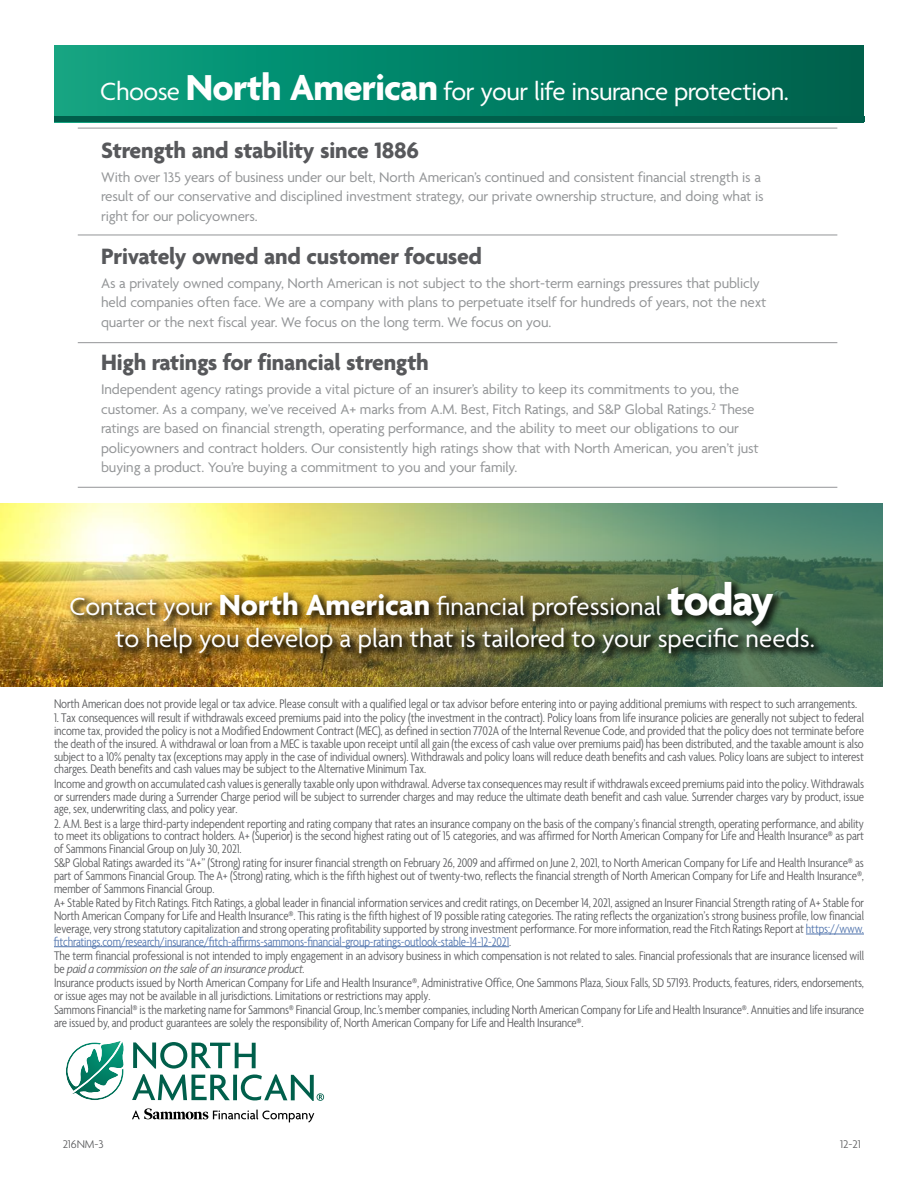
<style>
.page{position:relative;width:918px;height:1188px;background:#fff}
.page>*{position:absolute;margin:0;border:0;box-sizing:border-box;transform-origin:0 0}
.t1{font:27px/32.1px "Agenda";letter-spacing:-.005em;color:#fff}
.t2{font:700 24px "Agenda";letter-spacing:-.01em;color:#57585b}
.t3{font:15px/19.5px "Agenda";letter-spacing:-.01em;color:#939597}
.t4{font:300 condensed 13.5px/12.8px "Agenda";letter-spacing:-.01em;color:#57585b;text-align:justify}
.t5{font:300 12px "Agenda";letter-spacing:-.01em;color:#5a5b5d}
.s1{font-weight:700;font-size:39px}
.s2{font-weight:700;font-size:31.5px}
.s3{font-weight:700;font-size:46.5px}
.s4{color:#4e72ac}
.s5{font-style:italic}
</style>
<div class="page">
<hr style="left:806px;top:934px;width:58px;height:1px;background:#4e72ac">
<hr style="left:54px;top:946px;width:455px;height:1px;background:#4e72ac">
<img style="left:54px;top:45px;width:810px;height:71px">
<img style="left:0;top:504px;width:249px;height:183px">
<hr style="left:78px;top:128px;width:759px;height:1px;background:#939597">
<hr style="left:78px;top:235px;width:759px;height:1px;background:#939597">
<hr style="left:78px;top:342px;width:759px;height:1px;background:#939597">
<hr style="left:78px;top:487px;width:759px;height:1px;background:#939597">
<div style="left:54px;top:116px;width:810px;height:6px;background:#005f4b"></div>
<img style="left:249px;top:504px;width:634px;height:183px">
<div style="left:68px;top:578px;width:757px;height:86px;background:#000;opacity:.75"></div>
<img style="left:66px;top:1042px;width:58px;height:58px">
<svg style="left:132px;top:1108px;width:182px;height:15px"></svg>
<svg style="left:132px;top:1042px;width:192px;height:59px"></svg>
<h1 class="t1" style="left:100px;top:78px;width:690px">Choose <span class="s1">North American</span> for your life insurance protection.</h1>
<h2 class="t2" style="left:101px;top:141px;width:319px">Strength and stability since 1886</h2>
<p class="t3" style="left:101px;top:168px;width:664px">With over 135 years of business under our belt, North American’s continued and consistent financial strength is a result of our conservative and disciplined investment strategy, our private ownership structure, and doing what is right for our policyowners.</p>
<h2 class="t2" style="left:101px;top:247px;width:382px">Privately owned and customer focused</h2>
<p class="t3" style="left:101px;top:275px;width:667px">As a privately owned company, North American is not subject to the short-term earnings pressures that publicly held companies often face. We are a company with plans to perpetuate itself for hundreds of years, not the next quarter or the next fiscal year. We focus on the long term. We focus on you.</p>
<h2 class="t2" style="left:101px;top:353px;width:329px">High ratings for financial strength</h2>
<p class="t3" style="left:101px;top:381px;width:659px">Independent agency ratings provide a vital picture of an insurer’s ability to keep its commitments to you, the customer. As a company, we’ve received A+ marks from A.M. Best, Fitch Ratings, and S&amp;P Global Ratings.<sup>2</sup> These ratings are based on financial strength, operating performance, and the ability to meet our obligations to our policyowners and contract holders. Our consistently high ratings show that with North American, you aren’t just buying a product. You’re buying a commitment to you and your family.</p>
<h1 class="t1" style="left:115px;top:592px;width:701px;text-indent:-46px">Contact your <span class="s2">North American</span> financial professional <span class="s3">today<br></span>to help you develop a plan that is tailored to your specific needs.</h1>
<p class="t4" style="left:54px;top:698px;width:805px">North American does not provide legal or tax advice. Please consult with a qualified legal or tax advisor before entering into or paying additional premiums with respect to such arrangements.</p>
<p class="t4" style="left:54px;top:713px;width:812px">1. Tax consequences will result if withdrawals exceed premiums paid into the policy (the investment in the contract). Policy loans from life insurance policies are generally not subject to federal income tax, provided the policy is not a Modified Endowment Contract (MEC), as defined in section 7702A of the Internal Revenue Code, and provided that the policy does not terminate before the death of the insured. A withdrawal or loan from a MEC is taxable upon receipt until all gain (the excess of cash value over premiums paid) has been distributed, and the taxable amount is also subject to a 10% penalty tax (exceptions may apply in the case of individual owners). Withdrawals and policy loans will reduce death benefits and cash values. Policy loans are subject to interest charges. Death benefits and cash values may be subject to the Alternative Minimum Tax.</p>
<p class="t4" style="left:54px;top:778px;width:812px">Income and growth on accumulated cash values is generally taxable only upon withdrawal. Adverse tax consequences may result if withdrawals exceed premiums paid into the policy. Withdrawals or surrenders made during a Surrender Charge period will be subject to surrender charges and may reduce the ultimate death benefit and cash value. Surrender charges vary by product, issue age, sex, underwriting class, and policy year.</p>
<p class="t4" style="left:54px;top:818px;width:812px">2. A.M. Best is a large third-party independent reporting and rating company that rates an insurance company on the basis of the company’s financial strength, operating performance, and ability to meet its obligations to contract holders. A+ (Superior) is the second highest rating out of 15 categories, and was affirmed for North American Company for Life and Health Insurance® as part of Sammons Financial Group on July 30, 2021.</p>
<p class="t4" style="left:54px;top:858px;width:812px">S&amp;P Global Ratings awarded its “A+” (Strong) rating for insurer financial strength on February 26, 2009 and affirmed on June 2, 2021, to North American Company for Life and Health Insurance® as part of Sammons Financial Group. The A+ (Strong) rating, which is the fifth highest out of twenty-two, reflects the financial strength of North American Company for Life and Health Insurance®, member of Sammons Financial Group.</p>
<p class="t4" style="left:54px;top:898px;width:812px">A+ Stable Rated by Fitch Ratings. Fitch Ratings, a global leader in financial information services and credit ratings, on December 14, 2021, assigned an Insurer Financial Strength rating of A+ Stable for North American Company for Life and Health Insurance®. This rating is the fifth highest of 19 possible rating categories. The rating reflects the organization’s strong business profile, low financial leverage, very strong statutory capitalization and strong operating profitability supported by strong investment performance. For more information, read the Fitch Ratings Report at <span class="s4">https://www. fitchratings.com/research/insurance/fitch-affirms-sammons-financial-group-ratings-outlook-stable-14-12-2021</span>.</p>
<p class="t4" style="left:54px;top:950px;width:812px">The term financial professional is not intended to imply engagement in an advisory business in which compensation is not related to sales. Financial professionals that are insurance licensed will be <span class="s5">paid a commission on the sale of an insurance product.</span></p>
<p class="t4" style="left:54px;top:977px;width:812px">Insurance products issued by North American Company for Life and Health Insurance®, Administrative Office, One Sammons Plaza, Sioux Falls, SD 57193. Products, features, riders, endorsements, or issue ages may not be available in all jurisdictions. Limitations or restrictions may apply.</p>
<p class="t4" style="left:54px;top:1005px;width:812px">Sammons Financial® is the marketing name for Sammons® Financial Group, Inc.’s member companies, including North American Company for Life and Health Insurance®. Annuities and life insurance are issued by, and product guarantees are solely the responsibility of, North American Company for Life and Health Insurance®.</p>
<p class="t5" style="left:63px;top:1137px;width:42px">216NM-3</p>
<p class="t5" style="left:840px;top:1137px;width:22px">12-21</p>
</div>
